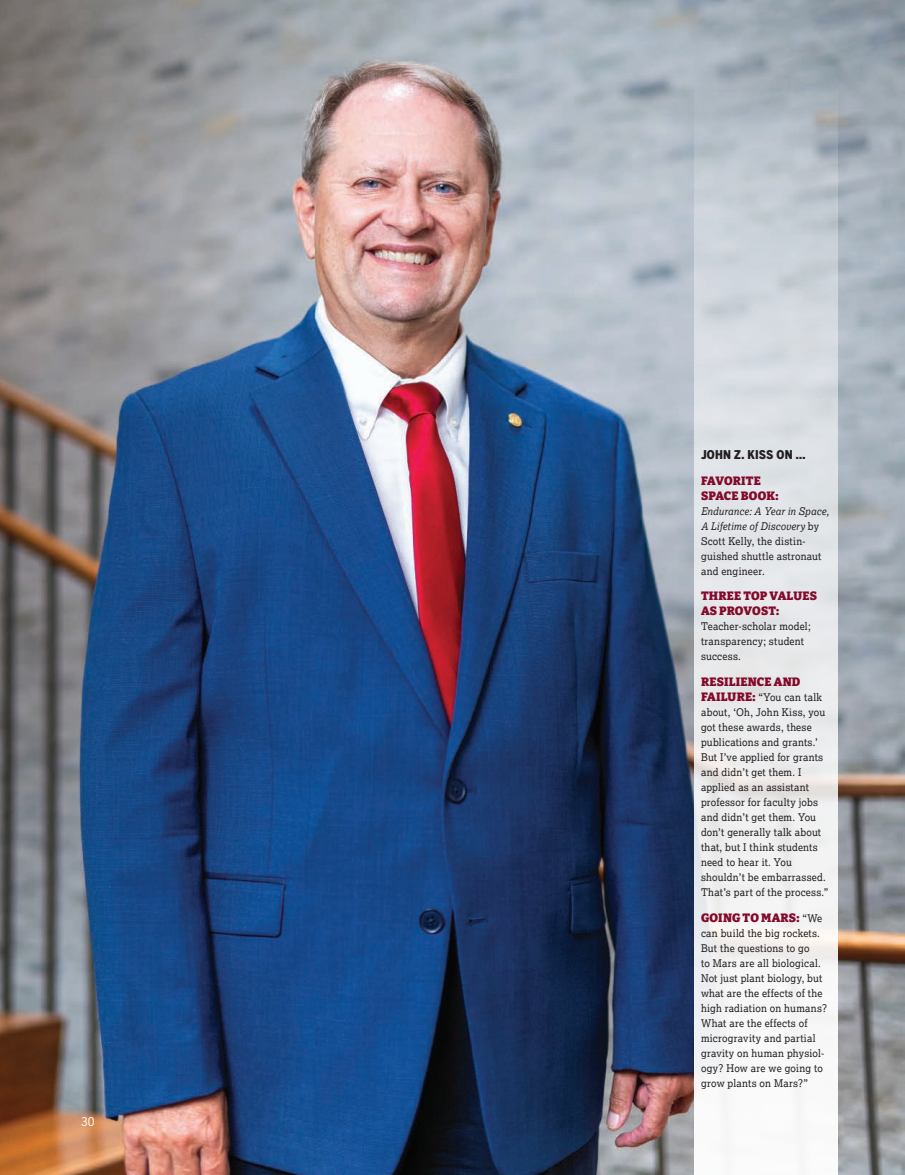
<style>
.page{position:relative;width:905px;height:1175px;background:#fff}
.page>*{position:absolute;margin:0;border:0;box-sizing:border-box;transform-origin:0 0}
.AlumNotes_Vignette_Sidebar{font:900 12px/15px "Bitter";letter-spacing:.015em;color:#830a2b}
.t1{font:900 12px "Benton Sans Condensed";letter-spacing:.015em;color:#231f20}
.t2{font:12px "Benton Sans Condensed";color:#fff}
.AlumNotes_Vignette_Sidebar-2{font:10.5px/15px "Lexia";letter-spacing:.02em;color:#231f20;scale:.95 1}
.s1{font-style:italic}
.s2{font-family:"Bitter";font-weight:900;font-size:12px;color:#830a2b}
.s3{font-family:"Lexia";font-weight:400;font-size:10.5px;color:#231f20}
</style>
<div class="page">
<img style="left:0;top:0;width:904px;height:1174px">
<svg style="left:694px;top:74px;width:143px;height:1100px"></svg>
<p class="t2" style="left:82px;top:1114px;width:14px">30</p>
<p class="t1" style="left:701px;top:447px;width:106px">JOHN Z. KISS ON ...</p>
<p class="AlumNotes_Vignette_Sidebar" style="left:701px;top:472px;width:79px">FAVORITE<br>SPACE BOOK:</p>
<p class="AlumNotes_Vignette_Sidebar-2" style="left:701px;top:503px;width:136px"><span class="s1">Endurance: A Year in Space,<br>A Lifetime of Discovery</span> by<br>Scott Kelly, the distin&shy;guished shuttle astronaut and engineer.</p>
<p class="AlumNotes_Vignette_Sidebar" style="left:701px;top:588px;width:117px">THREE TOP VALUES<br>AS PROVOST:</p>
<p class="AlumNotes_Vignette_Sidebar-2" style="left:701px;top:619px;width:117px">Teacher-scholar model; transparency; student success.</p>
<p class="AlumNotes_Vignette_Sidebar" style="left:701px;top:674px;width:101px">RESILIENCE AND</p>
<p class="AlumNotes_Vignette_Sidebar-2" style="left:701px;top:689px;width:136px"><span class="s2">FAILURE:</span> “You can talk about, ‘Oh, John Kiss, you got these awards, these publications and grants.’<br>But I’ve applied for grants and didn’t get them. I applied as an assistant professor for faculty jobs and didn’t get them. You don’t generally talk about that, but I think students need to hear it. You shouldn’t be embarrassed.<br>That’s part of the process.”</p>
<p class="AlumNotes_Vignette_Sidebar" style="left:701px;top:910px;width:123px">GOING TO MARS: <span class="s3">“We</span></p>
<p class="AlumNotes_Vignette_Sidebar-2" style="left:701px;top:925px;width:134px">can build the big rockets.<br>But the questions to go<br>to Mars are all biological.<br>Not just plant biology, but what are the effects of the high radiation on humans?<br>What are the effects of microgravity and partial gravity on human physiol&shy;ogy? How are we going to grow plants on Mars?”</p>
</div>
